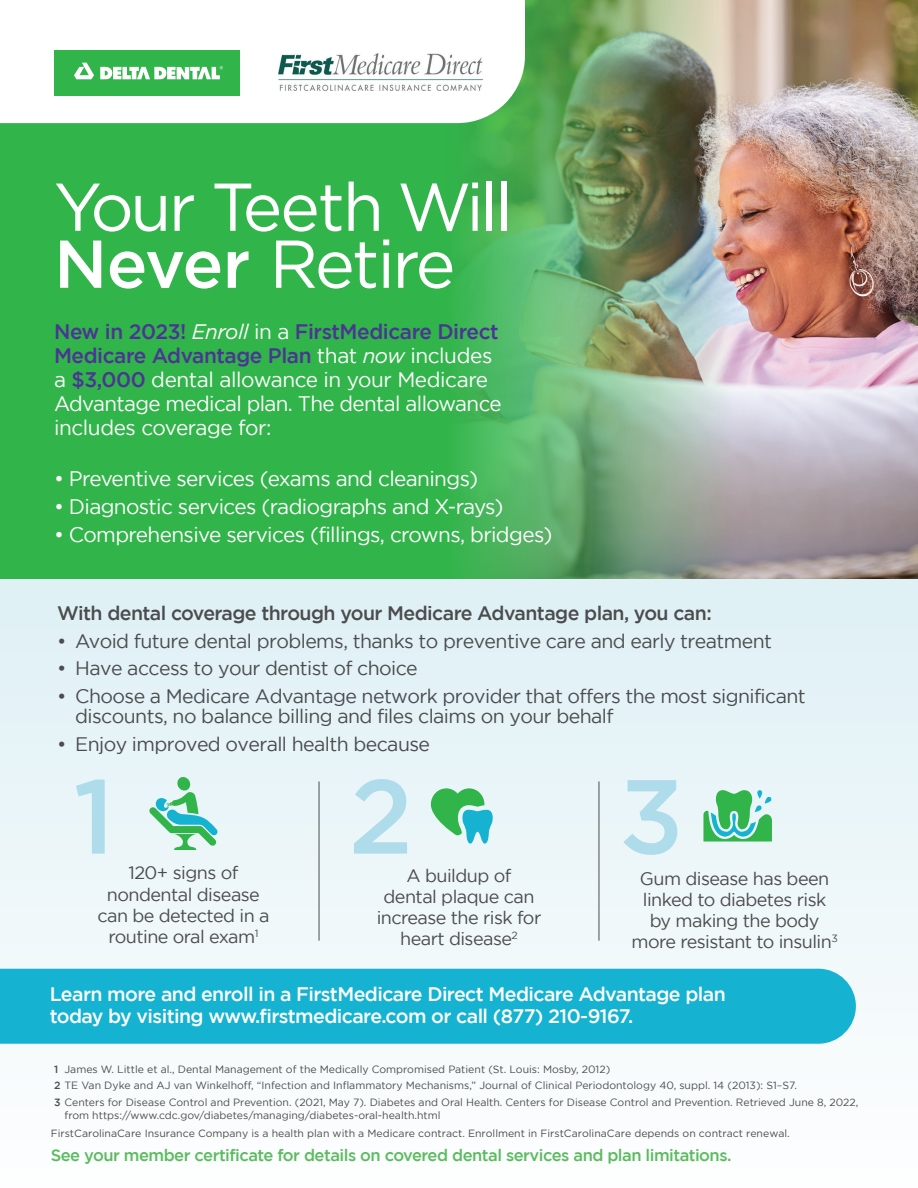
<style>
.page{position:relative;width:918px;height:1188px;background:#fff}
.page>*{position:absolute;margin:0;border:0;box-sizing:border-box;transform-origin:0 0}
.t1{font:500 105px "Gotham";color:#afdcea}
.t2{font:67.5px/57px "Gotham";letter-spacing:-.05em;color:#fff}
.t3{font:21px/24px "Gotham";letter-spacing:-.03em;color:#fff}
.t4{font:19.5px/20.2px "Gotham";letter-spacing:-.03em;color:#4b4c4d}
.t5{font:500 19.5px/22.5px "Gotham";letter-spacing:-.03em;color:#fff}
.t6{font:500 19.5px "Gotham";letter-spacing:-.03em;color:#4b4c4d}
.t7{font:18px/21px "Gotham";letter-spacing:-.03em;color:#4b4c4d;text-align:center}
.t8{font:500 16.5px "Gotham";letter-spacing:-.03em;color:#5abc5e}
.t9{font:10.5px/17px "Gotham";color:#4b4c4d}
.t10{font:10.5px "Gotham";color:#4d4d4f}
.s1{font-weight:500}
.s2{font-weight:500;color:#4b3594}
.s3{font-style:italic}
</style>
<div class="page">
<div style="left:0;top:564px;width:918px;height:624px;background:linear-gradient(to bottom,#ddeff5,#fdfefe)"></div>
<img style="left:0;top:0;width:918px;height:579px">
<div style="left:0;top:969px;width:856px;height:75px;background:#15b3d1"></div>
<svg style="left:149px;top:776px;width:69px;height:74px;background:#a6decb"></svg>
<svg style="left:431px;top:788px;width:63px;height:56px;background:#75cead"></svg>
<svg style="left:703px;top:790px;width:69px;height:52px;background:#72cc99"></svg>
<svg style="left:757px;top:790px;width:5px;height:9px"></svg>
<svg style="left:0;top:0;width:525px;height:123px"></svg>
<hr style="left:319px;top:782px;width:1px;height:159px;background:#4b4c4d">
<hr style="left:599px;top:782px;width:1px;height:159px;background:#4b4c4d">
<img style="left:278px;top:54px;width:205px;height:36px">
<div style="left:54px;top:50px;width:186px;height:46px;background:#31b44a"></div>
<svg style="left:74px;top:63px;width:20px;height:16px"></svg>
<svg style="left:100px;top:66px;width:123px;height:14px"></svg>
<h2 class="t2" style="left:54px;top:177px;width:460px">Your Teeth Will<br><span class="s1">Never</span> Retire</h2>
<h3 class="t3" style="left:54px;top:320px;width:449px"><span class="s2">New in 2023!</span> <span class="s3">Enroll</span> in a <span class="s2">FirstMedicare Direct Medicare Advantage Plan</span> that <span class="s3">now</span> includes a <span class="s2">$3,000</span> dental allowance in your Medicare Advantage medical plan. The dental allowance includes coverage for:</h3>
<h3 class="t3" style="left:54px;top:466px;width:426px">• Preventive services (exams and cleanings)</h3>
<h3 class="t3" style="left:54px;top:494px;width:451px">• Diagnostic services (radiographs and X-rays)</h3>
<h3 class="t3" style="left:54px;top:522px;width:500px">• Comprehensive services (fillings, crowns, bridges)</h3>
<h3 class="t6" style="left:57px;top:602px;width:656px">With dental coverage through your Medicare Advantage plan, you can:</h3>
<h3 class="t4" style="left:57px;top:630px;width:716px">• Avoid future dental problems, thanks to preventive care and early treatment</h3>
<h3 class="t4" style="left:57px;top:658px;width:362px">• Have access to your dentist of choice</h3>
<h3 class="t4" style="left:75px;top:686px;width:732px;text-indent:-18px">• Choose a Medicare Advantage network provider that offers the most significant discounts, no balance billing and files claims on your behalf</h3>
<h3 class="t4" style="left:57px;top:734px;width:374px">• Enjoy improved overall health because</h3>
<h1 class="t1" style="left:73px;top:757px;width:43px">1</h1>
<h1 class="t1" style="left:349px;top:757px;width:66px">2</h1>
<h1 class="t1" style="left:619px;top:757px;width:66px">3</h1>
<h3 class="t7" style="left:97px;top:862px;width:174px">120+ signs of nondental disease can be detected in a routine oral exam<sup>1</sup></h3>
<h3 class="t7" style="left:377px;top:865px;width:166px">A buildup of<br>dental plaque can increase the risk for heart disease<sup>2</sup></h3>
<h3 class="t7" style="left:632px;top:868px;width:208px">Gum disease has been linked to diabetes risk by making the body more resistant to insulin<sup>3</sup></h3>
<h3 class="t5" style="left:50px;top:982px;width:678px">Learn more and enroll in a FirstMedicare Direct Medicare Advantage plan today by visiting www.firstmedicare.com or call (877) 210-9167.</h3>
<p class="t9" style="left:54px;top:1060px;width:806px"><span class="s1">1</span> James W. Little et al., Dental Management of the Medically Compromised Patient (St. Louis: Mosby, 2012)<br><span class="s1">2</span> TE Van Dyke and AJ van Winkelhoff, “Infection and Inflammatory Mechanisms,” Journal of Clinical Periodontology 40, suppl. 14 (2013): S1–S7.<br><span class="s1">3</span> Centers for Disease Control and Prevention. (2021, May 7). Diabetes and Oral Health. Centers for Disease Control and Prevention. Retrieved June 8, 2022,</p>
<p class="t9" style="left:64px;top:1107px;width:378px">from https://www.cdc.gov/diabetes/managing/diabetes-oral-health.html</p>
<p class="t10" style="left:51px;top:1126px;width:740px">FirstCarolinaCare Insurance Company is a health plan with a Medicare contract. Enrollment in FirstCarolinaCare depends on contract renewal.</p>
<h3 class="t8" style="left:51px;top:1146px;width:682px">See your member certificate for details on covered dental services and plan limitations.</h3>
</div>
